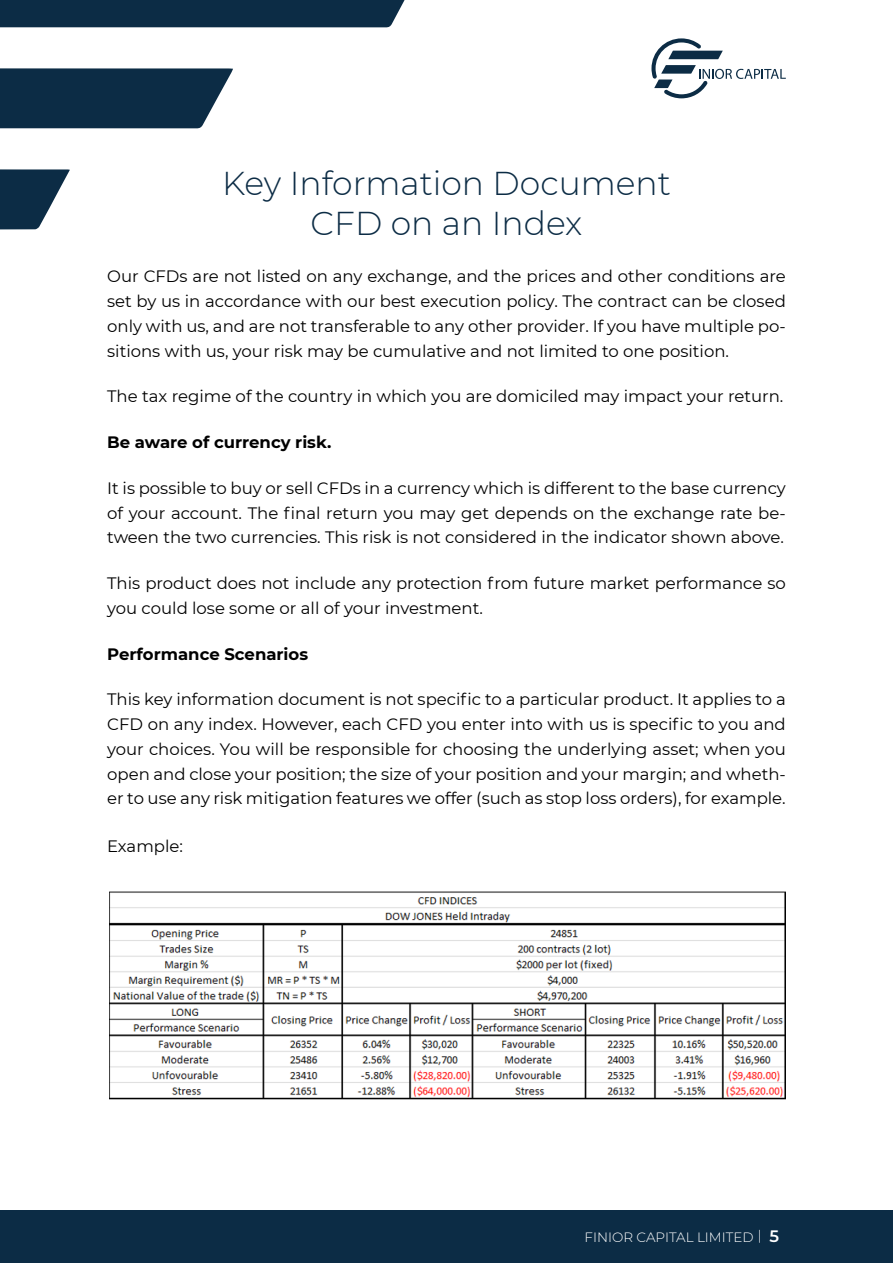
<style>
.page{position:relative;width:893px;height:1263px;background:#fff}
.page>*{position:absolute;margin:0;border:0;box-sizing:border-box;transform-origin:0 0}
.t1{font:300 33px/39.6px "Montserrat";color:#0c2c45;text-align:center}
.t2{font:16.5px/24.8px "Montserrat";color:#000;text-align:justify}
.t3{font:700 16.5px "Montserrat";color:#000}
.t4{font:300 13.5px "Montserrat";color:#fff}
.s1{font-weight:600;font-size:16.5px}
</style>
<div class="page">
<div style="left:0;top:0;width:405px;height:27px;background:#0c2c45"></div>
<svg style="left:0;top:68px;width:233px;height:60px;background:#1e3b52"></svg>
<svg style="left:0;top:169px;width:70px;height:60px"></svg>
<svg style="left:651px;top:38px;width:135px;height:60px"></svg>
<div style="left:0;top:1211px;width:893px;height:52px;background:#0c2c45"></div>
<img style="left:110px;top:891px;width:676px;height:209px">
<h1 class="t1" style="left:222px;top:163px;width:450px">Key Information Document<br>CFD on an Index</h1>
<p class="t2" style="left:107px;top:263px;width:680px">Our CFDs are not listed on any exchange, and the prices and other conditions are set by us in accordance with our best execution policy. The contract can be closed only with us, and are not transferable to any other provider. If you have multiple po&shy;sitions with us, your risk may be cumulative and not limited to one position.</p>
<p class="t2" style="left:107px;top:383px;width:678px">The tax regime of the country in which you are domiciled may impact your return.</p>
<p class="t3" style="left:107px;top:430px;width:226px">Be aware of currency risk.</p>
<p class="t2" style="left:107px;top:475px;width:680px">It is possible to buy or sell CFDs in a currency which is different to the base currency of your account. The final return you may get depends on the exchange rate be&shy;tween the two currencies. This risk is not considered in the indicator shown above.</p>
<p class="t2" style="left:107px;top:570px;width:680px">This product does not include any protection from future market performance so you could lose some or all of your investment.</p>
<p class="t3" style="left:107px;top:642px;width:202px">Performance Scenarios</p>
<p class="t2" style="left:107px;top:686px;width:680px">This key information document is not specific to a particular product. It applies to a CFD on any index. However, each CFD you enter into with us is specific to you and your choices. You will be responsible for choosing the underlying asset; when you open and close your position; the size of your position and your margin; and wheth&shy;er to use any risk mitigation features we offer (such as stop loss orders), for example.</p>
<p class="t2" style="left:107px;top:833px;width:77px">Example:</p>
<p class="t4" style="left:585px;top:1228px;width:196px">FINIOR CAPITAL LIMITED | <span class="s1">5</span></p>
</div>
